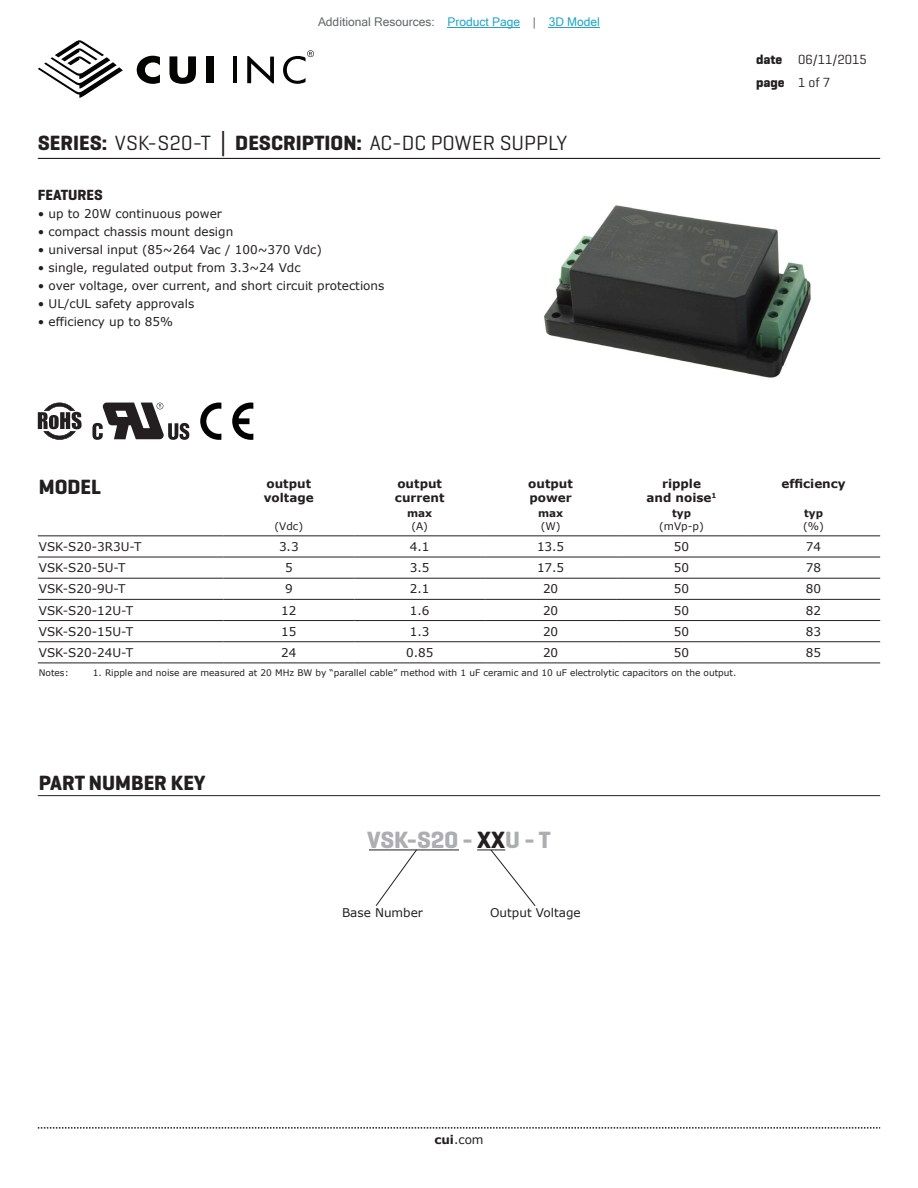
<style>
.page{position:relative;width:918px;height:1188px;background:#fff}
.page>*{position:absolute;margin:0;border:0;box-sizing:border-box;transform-origin:0 0}
.t1{font:700 24px "Geogrotesque";color:#adaeb2}
.t2{font:21px "Geogrotesque";color:#231f20}
.t3{font:700 21px "Geogrotesque";color:#231f20}
.t4{font:700 15px "Geogrotesque";color:#231f20}
.t5{font:13.5px/22.5px "Geogrotesque";color:#231f20}
.t6{font:12px "Verdana";color:#231f20}
.t7{font:700 12px/14.4px "Verdana";color:#231f20}
.t8{font:12px "Microsoft Sans Serif";color:#63676b}
.t9{font:10.5px "Verdana";color:#231f20}
.t10{font:700 10.5px "Verdana";color:#231f20}
.t11{font:9px "Verdana";color:#231f20}
.s1{color:#23a4c6}
.s2{font-weight:700}
.s3{font-family:"Verdana";font-weight:700}
.s4{color:#231f20}
</style>
<div class="page">
<hr style="left:38px;top:158px;width:842px;height:1px;background:#231f20">
<svg style="left:38px;top:40px;width:85px;height:58px"></svg>
<hr style="left:233px;top:56px;width:3px;height:27px;background:#040503">
<svg style="left:247px;top:56px;width:27px;height:27px"></svg>
<svg style="left:137px;top:56px;width:23px;height:28px"></svg>
<svg style="left:169px;top:56px;width:27px;height:28px"></svg>
<div style="left:206px;top:56px;width:8px;height:27px;background:#040503"></div>
<svg style="left:283px;top:50px;width:31px;height:34px"></svg>
<svg style="left:38px;top:1127px;width:842px;height:2px"></svg>
<hr style="left:38px;top:535px;width:185px;height:1px;background:#231f20">
<hr style="left:223px;top:535px;width:131px;height:1px;background:#231f20">
<hr style="left:354px;top:535px;width:131px;height:1px;background:#231f20">
<hr style="left:485px;top:535px;width:131px;height:1px;background:#231f20">
<hr style="left:616px;top:535px;width:131px;height:1px;background:#231f20">
<hr style="left:747px;top:535px;width:133px;height:1px;background:#231f20">
<hr style="left:38px;top:557px;width:185px;height:1px;background:#231f20">
<hr style="left:223px;top:557px;width:131px;height:1px;background:#231f20">
<hr style="left:354px;top:557px;width:131px;height:1px;background:#231f20">
<hr style="left:485px;top:557px;width:131px;height:1px;background:#231f20">
<hr style="left:616px;top:557px;width:131px;height:1px;background:#231f20">
<hr style="left:747px;top:557px;width:133px;height:1px;background:#231f20">
<hr style="left:38px;top:578px;width:185px;height:1px;background:#231f20">
<hr style="left:223px;top:578px;width:131px;height:1px;background:#231f20">
<hr style="left:354px;top:578px;width:131px;height:1px;background:#231f20">
<hr style="left:485px;top:578px;width:131px;height:1px;background:#231f20">
<hr style="left:616px;top:578px;width:131px;height:1px;background:#231f20">
<hr style="left:747px;top:578px;width:133px;height:1px;background:#231f20">
<hr style="left:38px;top:599px;width:185px;height:1px;background:#231f20">
<hr style="left:223px;top:599px;width:131px;height:1px;background:#231f20">
<hr style="left:354px;top:599px;width:131px;height:1px;background:#231f20">
<hr style="left:485px;top:599px;width:131px;height:1px;background:#231f20">
<hr style="left:616px;top:599px;width:131px;height:1px;background:#231f20">
<hr style="left:747px;top:599px;width:133px;height:1px;background:#231f20">
<hr style="left:38px;top:620px;width:185px;height:1px;background:#231f20">
<hr style="left:223px;top:620px;width:131px;height:1px;background:#231f20">
<hr style="left:354px;top:620px;width:131px;height:1px;background:#231f20">
<hr style="left:485px;top:620px;width:131px;height:1px;background:#231f20">
<hr style="left:616px;top:620px;width:131px;height:1px;background:#231f20">
<hr style="left:747px;top:620px;width:133px;height:1px;background:#231f20">
<hr style="left:38px;top:641px;width:185px;height:1px;background:#231f20">
<hr style="left:223px;top:641px;width:131px;height:1px;background:#231f20">
<hr style="left:354px;top:641px;width:131px;height:1px;background:#231f20">
<hr style="left:485px;top:641px;width:131px;height:1px;background:#231f20">
<hr style="left:616px;top:641px;width:131px;height:1px;background:#231f20">
<hr style="left:747px;top:641px;width:133px;height:1px;background:#231f20">
<hr style="left:38px;top:663px;width:185px;height:1px;background:#231f20">
<hr style="left:223px;top:663px;width:131px;height:1px;background:#231f20">
<hr style="left:354px;top:663px;width:131px;height:1px;background:#231f20">
<hr style="left:485px;top:663px;width:131px;height:1px;background:#231f20">
<hr style="left:616px;top:663px;width:131px;height:1px;background:#231f20">
<hr style="left:747px;top:663px;width:133px;height:1px;background:#231f20">
<svg style="left:200px;top:403px;width:53px;height:37px"></svg>
<svg style="left:92px;top:403px;width:97px;height:37px"></svg>
<svg style="left:38px;top:403px;width:44px;height:37px"></svg>
<hr style="left:38px;top:795px;width:842px;height:1px;background:#231f20">
<hr style="left:369px;top:850px;width:90px;height:1px;background:#231f20">
<svg style="left:375px;top:849px;width:43px;height:57px"></svg>
<svg style="left:477px;top:849px;width:59px;height:57px"></svg>
<img style="left:544px;top:205px;width:267px;height:173px">
<hr style="left:448px;top:27px;width:72px;height:1px;background:#23a4c6">
<hr style="left:549px;top:27px;width:51px;height:1px;background:#23a4c6">
<p class="t8" style="left:318px;top:15px;width:283px">Additional Resources: <span class="s1">Product Page</span> | <span class="s1">3D Model</span></p>
<h2 class="t2" style="left:38px;top:130px;width:531px"><span class="s2">SERIES:</span> VSK-S20-T <span class="s3">│</span> <span class="s2">DESCRIPTION:</span> AC-DC POWER SUPPLY</h2>
<p class="t4" style="left:38px;top:186px;width:67px">FEATURES</p>
<p class="t6" style="left:38px;top:206px;width:186px">• up to 20W continuous power</p>
<p class="t6" style="left:38px;top:224px;width:197px">• compact chassis mount design</p>
<p class="t6" style="left:38px;top:242px;width:286px">• universal input (85~264 Vac / 100~370 Vdc)</p>
<p class="t6" style="left:38px;top:260px;width:264px">• single, regulated output from 3.3~24 Vdc</p>
<p class="t6" style="left:38px;top:278px;width:348px">• over voltage, over current, and short circuit protections</p>
<p class="t6" style="left:38px;top:296px;width:158px">• UL/cUL safety approvals</p>
<p class="t6" style="left:38px;top:314px;width:137px">• efficiency up to 85%</p>
<p class="t5" style="left:756px;top:48px;width:112px"><span class="s2">date</span> 06/11/2015 <span class="s2">page</span> 1 of 7</p>
<h2 class="t3" style="left:39px;top:474px;width:64px">MODEL</h2>
<p class="t7" style="left:264px;top:476px;width:51px">output voltage</p>
<p class="t7" style="left:395px;top:476px;width:51px">output current</p>
<p class="t7" style="left:528px;top:476px;width:46px">output power</p>
<p class="t7" style="left:647px;top:476px;width:72px;text-align:center">ripple<br>and noise<sup>1</sup></p>
<p class="t7" style="left:781px;top:476px;width:66px">efficiency</p>
<p class="t9" style="left:274px;top:519px;width:30px">(Vdc)</p>
<p class="t10" style="left:672px;top:506px;width:20px">typ</p>
<p class="t9" style="left:659px;top:519px;width:46px">(mVp-p)</p>
<p class="t10" style="left:804px;top:506px;width:20px">typ</p>
<p class="t9" style="left:803px;top:519px;width:22px">(%)</p>
<p class="t10" style="left:407px;top:506px;width:27px">max</p>
<p class="t9" style="left:411px;top:519px;width:18px">(A)</p>
<p class="t10" style="left:538px;top:506px;width:27px">max</p>
<p class="t9" style="left:541px;top:519px;width:21px">(W)</p>
<p class="t6" style="left:39px;top:538px;width:104px">VSK-S20-3R3U-T</p>
<p class="t6" style="left:279px;top:538px;width:21px">3.3</p>
<p class="t6" style="left:410px;top:538px;width:21px">4.1</p>
<p class="t6" style="left:537px;top:538px;width:29px">13.5</p>
<p class="t6" style="left:674px;top:538px;width:17px">50</p>
<p class="t6" style="left:806px;top:538px;width:17px">74</p>
<p class="t6" style="left:39px;top:560px;width:88px">VSK-S20-5U-T</p>
<p class="t6" style="left:285px;top:560px;width:9px">5</p>
<p class="t6" style="left:410px;top:560px;width:21px">3.5</p>
<p class="t6" style="left:537px;top:560px;width:29px">17.5</p>
<p class="t6" style="left:674px;top:560px;width:17px">50</p>
<p class="t6" style="left:806px;top:560px;width:17px">78</p>
<p class="t6" style="left:39px;top:581px;width:88px">VSK-S20-9U-T</p>
<p class="t6" style="left:285px;top:581px;width:9px">9</p>
<p class="t6" style="left:410px;top:581px;width:21px">2.1</p>
<p class="t6" style="left:543px;top:581px;width:17px">20</p>
<p class="t6" style="left:674px;top:581px;width:17px">50</p>
<p class="t6" style="left:806px;top:581px;width:17px">80</p>
<p class="t6" style="left:39px;top:602px;width:96px">VSK-S20-12U-T</p>
<p class="t6" style="left:281px;top:602px;width:17px">12</p>
<p class="t6" style="left:410px;top:602px;width:21px">1.6</p>
<p class="t6" style="left:543px;top:602px;width:17px">20</p>
<p class="t6" style="left:674px;top:602px;width:17px">50</p>
<p class="t6" style="left:806px;top:602px;width:17px">82</p>
<p class="t6" style="left:39px;top:623px;width:96px">VSK-S20-15U-T</p>
<p class="t6" style="left:281px;top:623px;width:17px">15</p>
<p class="t6" style="left:410px;top:623px;width:21px">1.3</p>
<p class="t6" style="left:543px;top:623px;width:17px">20</p>
<p class="t6" style="left:674px;top:623px;width:17px">50</p>
<p class="t6" style="left:806px;top:623px;width:17px">83</p>
<p class="t6" style="left:39px;top:644px;width:96px">VSK-S20-24U-T</p>
<p class="t6" style="left:281px;top:644px;width:17px">24</p>
<p class="t6" style="left:406px;top:644px;width:29px">0.85</p>
<p class="t6" style="left:543px;top:644px;width:17px">20</p>
<p class="t6" style="left:674px;top:644px;width:17px">50</p>
<p class="t6" style="left:806px;top:644px;width:17px">85</p>
<p class="t11" style="left:39px;top:666px;width:31px">Notes:</p>
<p class="t11" style="left:93px;top:666px;width:645px">1. Ripple and noise are measured at 20 MHz BW by “parallel cable” method with 1 uF ceramic and 10 uF electrolytic capacitors on the output.</p>
<h2 class="t3" style="left:39px;top:769px;width:168px">PART NUMBER KEY</h2>
<h1 class="t1" style="left:367px;top:825px;width:185px">VSK-S20 - <span class="s4">XX</span>U - T</h1>
<p class="t6" style="left:342px;top:905px;width:83px">Base Number</p>
<p class="t6" style="left:490px;top:905px;width:92px">Output Voltage</p>
<p class="t6" style="left:434px;top:1131px;width:51px"><span class="s2">cui</span>.com</p>
</div>
